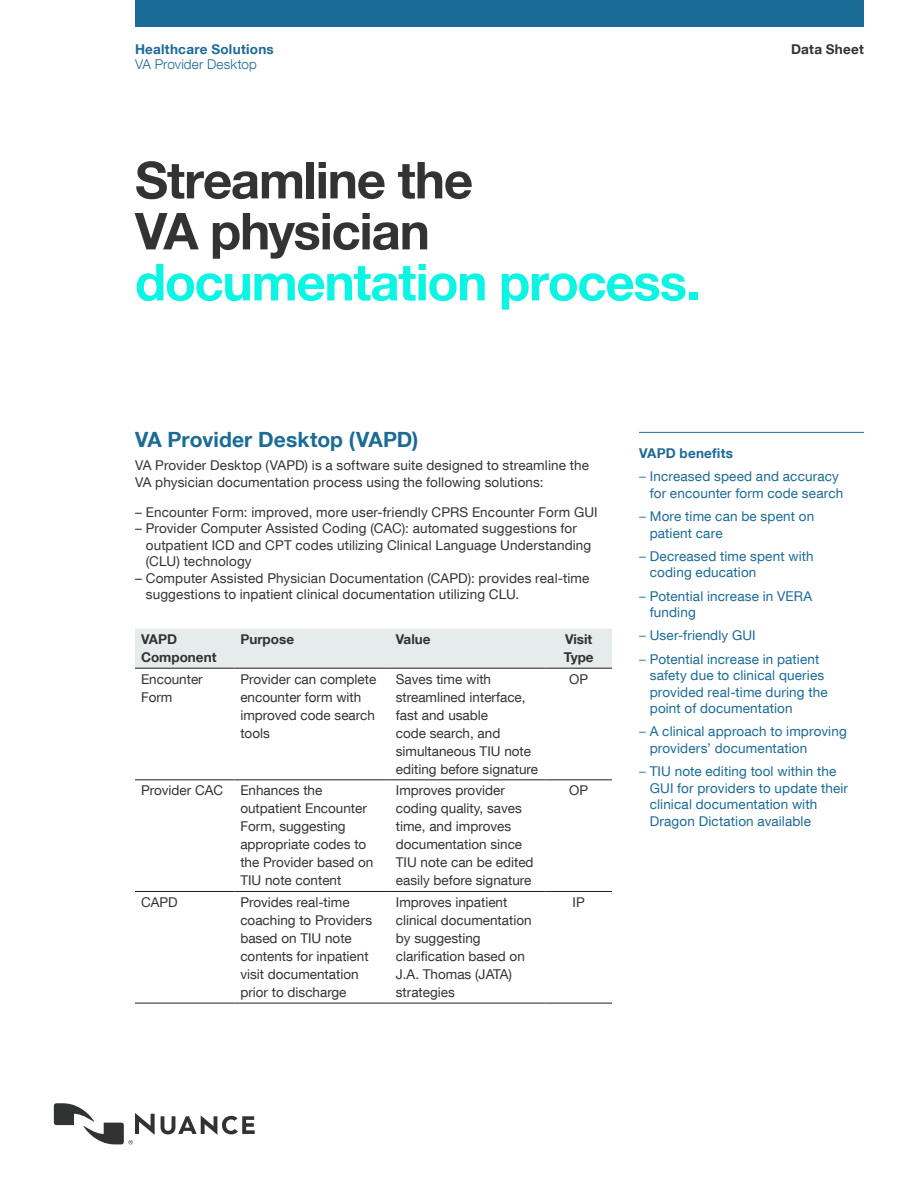
<style>
.page{position:relative;width:918px;height:1188px;background:#fff}
.page>*{position:absolute;margin:0;border:0;box-sizing:border-box;transform-origin:0 0}
.Headline_34_34{font:700 51px/51px "Helvetica Neue LT Com";letter-spacing:-.025em;color:#333}
.Subhead_16_17{font:700 21px "Helvetica Neue LT Com";letter-spacing:.005em;color:#1a6b96}
.Body_Text_9_11{font:13.5px/18px "Helvetica Neue LT Com";color:#333}
.t1{font:13.5px/16.5px "Helvetica Neue LT Com";letter-spacing:.01em;color:#1a6b96}
.Document_Name_9_9{font:700 13.5px/18px "Helvetica Neue LT Com";color:#333}
.Business_Unit_Name_9{font:700 13.5px "Helvetica Neue LT Com";letter-spacing:.02em;color:#1a6b96}
.Product_Offering_Nam{font:300 13.5px "Helvetica Neue LT Com";letter-spacing:.01em;color:#1a6b96}
.Sidebar__Caption_Hea{font:700 13.5px "Helvetica Neue LT Com";letter-spacing:.02em;color:#1a6b96}
.Document_Name_9_9-2{font:700 13.5px "Helvetica Neue LT Com";letter-spacing:.02em;color:#333}
.s1{color:#0af5e3}
.s2{font-weight:300}
</style>
<div class="page">
<div style="left:135px;top:0;width:729px;height:27px;background:#1a6b96"></div>
<svg style="left:161px;top:1115px;width:94px;height:20px"></svg>
<svg style="left:54px;top:1103px;width:101px;height:41px"></svg>
<hr style="left:639px;top:432px;width:225px;height:1px;background:#1a6b96">
<div style="left:135px;top:629px;width:477px;height:39px;background:#e5eceb"></div>
<hr style="left:135px;top:668px;width:99px;height:1px;background:#231f20">
<hr style="left:234px;top:668px;width:156px;height:1px;background:#231f20">
<hr style="left:390px;top:668px;width:155px;height:1px;background:#231f20">
<hr style="left:545px;top:668px;width:67px;height:1px;background:#231f20">
<hr style="left:135px;top:779px;width:99px;height:1px;background:#231f20">
<hr style="left:234px;top:779px;width:156px;height:1px;background:#231f20">
<hr style="left:390px;top:779px;width:155px;height:1px;background:#231f20">
<hr style="left:545px;top:779px;width:67px;height:1px;background:#231f20">
<hr style="left:135px;top:891px;width:99px;height:1px;background:#231f20">
<hr style="left:234px;top:891px;width:156px;height:1px;background:#231f20">
<hr style="left:390px;top:891px;width:155px;height:1px;background:#231f20">
<hr style="left:545px;top:891px;width:67px;height:1px;background:#231f20">
<hr style="left:135px;top:1003px;width:99px;height:1px;background:#231f20">
<hr style="left:234px;top:1003px;width:156px;height:1px;background:#231f20">
<hr style="left:390px;top:1003px;width:155px;height:1px;background:#231f20">
<hr style="left:545px;top:1003px;width:67px;height:1px;background:#231f20">
<p class="Business_Unit_Name_9" style="left:135px;top:41px;width:140px">Healthcare Solutions</p>
<p class="Product_Offering_Nam" style="left:135px;top:56px;width:123px">VA Provider Desktop</p>
<p class="Headline_34_34" style="left:135px;top:153px;width:567px">Streamline the<br>VA physician <span class="s1">documentation process.</span></p>
<p class="Document_Name_9_9-2" style="left:791px;top:41px;width:74px">Data Sheet</p>
<p class="Subhead_16_17" style="left:135px;top:426px;width:285px">VA Provider Desktop (VAPD)</p>
<p class="Body_Text_9_11" style="left:135px;top:457px;width:455px;line-height:16.5px">VA Provider Desktop (VAPD) is a software suite designed to streamline the<br>VA physician documentation process using the following solutions:</p>
<p class="Body_Text_9_11" style="left:135px;top:503px;width:464px">– Encounter Form: improved, more user-friendly CPRS Encounter Form GUI</p>
<p class="Body_Text_9_11" style="left:146px;top:520px;width:447px;line-height:16.5px;text-indent:-11px">– Provider Computer Assisted Coding (CAC): automated suggestions for outpatient ICD and CPT codes utilizing Clinical Language Understanding (CLU) technology</p>
<p class="Body_Text_9_11" style="left:146px;top:569px;width:445px;line-height:16.5px;text-indent:-11px">– Computer Assisted Physician Documentation (CAPD): provides real-time suggestions to inpatient clinical documentation utilizing CLU.</p>
<p class="Document_Name_9_9" style="left:141px;top:630px;width:77px">VAPD<br>Component</p>
<p class="Document_Name_9_9" style="left:240px;top:630px;width:55px">Purpose</p>
<p class="Document_Name_9_9" style="left:396px;top:630px;width:36px">Value</p>
<p class="Document_Name_9_9" style="left:564px;top:630px;width:32px">Visit<br>Type</p>
<p class="Body_Text_9_11" style="left:141px;top:670px;width:63px">Encounter<br>Form</p>
<p class="Body_Text_9_11" style="left:240px;top:670px;width:138px">Provider can complete encounter form with improved code search tools</p>
<p class="Body_Text_9_11" style="left:396px;top:670px;width:144px">Saves time with streamlined interface, fast and usable<br>code search, and simultaneous TIU note editing before signature</p>
<p class="Body_Text_9_11" style="left:569px;top:670px;width:21px">OP</p>
<p class="Body_Text_9_11" style="left:141px;top:781px;width:84px">Provider CAC</p>
<p class="Body_Text_9_11" style="left:240px;top:781px;width:135px">Enhances the outpatient Encounter<br>Form, suggesting appropriate codes to the Provider based on<br>TIU note content</p>
<p class="Body_Text_9_11" style="left:396px;top:781px;width:139px">Improves provider coding quality, saves time, and improves documentation since<br>TIU note can be edited easily before signature</p>
<p class="Body_Text_9_11" style="left:569px;top:781px;width:21px">OP</p>
<p class="Body_Text_9_11" style="left:141px;top:893px;width:38px">CAPD</p>
<p class="Body_Text_9_11" style="left:240px;top:893px;width:133px">Provides real-time coaching to Providers based on TIU note contents for inpatient visit documentation prior to discharge</p>
<p class="Body_Text_9_11" style="left:396px;top:893px;width:137px">Improves inpatient clinical documentation by suggesting clarification based on<br>J.A. Thomas (JATA) strategies</p>
<p class="Body_Text_9_11" style="left:573px;top:893px;width:14px">IP</p>
<p class="Sidebar__Caption_Hea" style="left:639px;top:445px;width:96px">VAPD benefits</p>
<p class="t1" style="left:650px;top:468px;width:195px;text-indent:-11px"><span class="s2">–</span> Increased speed and accuracy for encounter form code search</p>
<p class="t1" style="left:650px;top:508px;width:166px;text-indent:-11px"><span class="s2">–</span> More time can be spent on patient care</p>
<p class="t1" style="left:650px;top:548px;width:165px;text-indent:-11px"><span class="s2">–</span> Decreased time spent with coding education</p>
<p class="t1" style="left:650px;top:587px;width:164px;text-indent:-11px"><span class="s2">–</span> Potential increase in VERA funding</p>
<p class="t1" style="left:639px;top:627px;width:118px"><span class="s2">–</span> User-friendly GUI</p>
<p class="t1" style="left:650px;top:650px;width:179px;text-indent:-11px"><span class="s2">–</span> Potential increase in patient safety due to clinical queries provided real-time during the point of documentation</p>
<p class="t1" style="left:650px;top:723px;width:199px;text-indent:-11px"><span class="s2">–</span> A clinical approach to improving providers’ documentation</p>
<p class="t1" style="left:650px;top:763px;width:200px;text-indent:-11px"><span class="s2">–</span> TIU note editing tool within the<br>GUI for providers to update their clinical documentation with<br>Dragon Dictation available</p>
</div>
